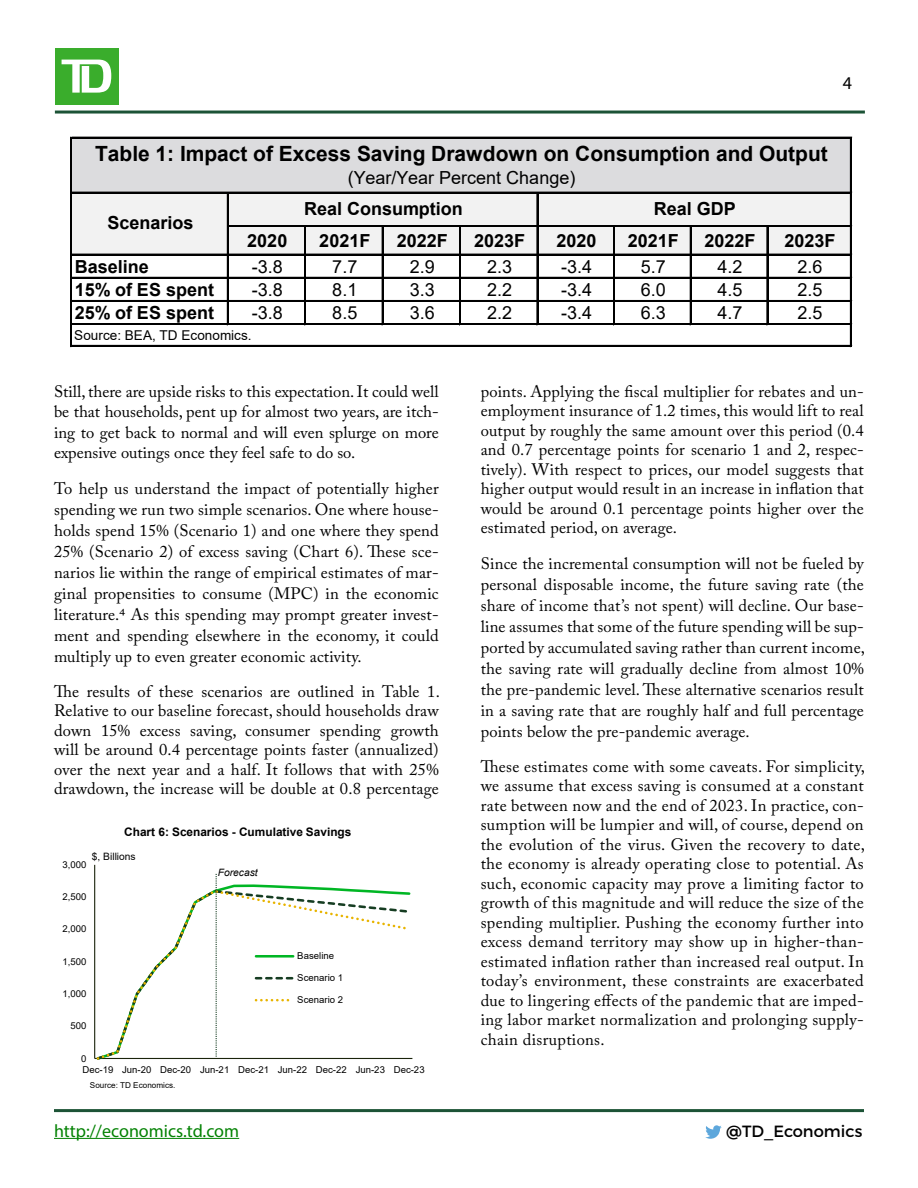
<style>
.page{position:relative;width:918px;height:1188px;background:#fff}
.page>*{position:absolute;margin:0;border:0;box-sizing:border-box;transform-origin:0 0}
.t1{font:700 21px "Arial";color:#000}
.t2{font:18px/31.3px "Arial";color:#000}
.t3{font:700 18px "Arial";color:#000}
.t4{font:18px "Myriad Pro";color:#038203}
.t5{font:18px "Myriad Pro";color:#000}
.Paragraph{font:16.5px/19.5px "Adobe Caslon Pro";letter-spacing:.01em;color:#000;text-align:justify}
.t6{font:16.2px "Montserrat";color:#000}
.t7{font:13.5px "Arial";letter-spacing:.005em;color:#000}
.t8{font:700 11.7px "Arial";color:#000}
.t9{font:10.2px "Arial";color:#000}
.t10{font:italic 10.2px "Arial";letter-spacing:-.005em;color:#000}
.t11{font:9.45px "Arial";color:#000}
.t12{font:8.1px "Arial";letter-spacing:.005em;color:#000}
.s1{font-weight:700}
</style>
<div class="page">
<hr style="left:55px;top:111px;width:810px;height:3px;background:#1c5336">
<div style="left:55px;top:48px;width:63px;height:57px;background:#3aad2c"></div>
<svg style="left:62px;top:60px;width:49px;height:33px"></svg>
<svg style="left:705px;top:1125px;width:17px;height:14px"></svg>
<hr style="left:54px;top:1138px;width:185px;height:1px;background:#038203">
<hr style="left:54px;top:1109px;width:810px;height:3px;background:#1c5336">
<hr style="left:94px;top:865px;width:1px;height:193px;background:#1a230b">
<svg style="left:95px;top:883px;width:255px;height:6px"></svg>
<svg style="left:95px;top:889px;width:317px;height:170px"></svg>
<hr style="left:256px;top:955px;width:37px;height:3px;background:#00b624">
<svg style="left:256px;top:977px;width:37px;height:3px"></svg>
<svg style="left:256px;top:999px;width:37px;height:2px"></svg>
<svg style="left:216px;top:874px;width:1px;height:184px"></svg>
<div style="left:72px;top:139px;width:779px;height:54px;background:#dcdcde"></div>
<div style="left:72px;top:193px;width:779px;height:62px;background:#f2f2f2"></div>
<hr style="left:71px;top:137px;width:1px;height:210px;background:#000">
<hr style="left:850px;top:139px;width:2px;height:208px;background:#000">
<hr style="left:227px;top:193px;width:2px;height:132px;background:#000">
<hr style="left:537px;top:193px;width:1px;height:132px;background:#000">
<hr style="left:304px;top:227px;width:1px;height:98px;background:#000">
<hr style="left:305px;top:227px;width:1px;height:98px;background:#000">
<hr style="left:382px;top:227px;width:2px;height:98px;background:#000">
<hr style="left:459px;top:227px;width:2px;height:98px;background:#000">
<hr style="left:613px;top:227px;width:2px;height:98px;background:#000">
<hr style="left:690px;top:227px;width:2px;height:98px;background:#000">
<hr style="left:767px;top:227px;width:1px;height:98px;background:#000">
<hr style="left:72px;top:137px;width:780px;height:2px;background:#000">
<hr style="left:72px;top:192px;width:780px;height:1px;background:#000">
<hr style="left:229px;top:225px;width:623px;height:1px;background:#000">
<hr style="left:229px;top:226px;width:623px;height:1px;background:#000">
<hr style="left:72px;top:254px;width:780px;height:1px;background:#000">
<hr style="left:72px;top:277px;width:780px;height:2px;background:#000">
<hr style="left:72px;top:300px;width:780px;height:2px;background:#000">
<hr style="left:72px;top:323px;width:780px;height:1px;background:#000">
<hr style="left:72px;top:324px;width:780px;height:1px;background:#000">
<hr style="left:72px;top:345px;width:780px;height:2px;background:#000">
<p class="t5" style="left:843px;top:72px;width:11px">4</p>
<p class="t1" style="left:95px;top:139px;width:734px">Table 1: Impact of Excess Saving Drawdown on Consumption and Output</p>
<p class="t2" style="left:304px;top:162px;width:273px;text-indent:44px">(Year/Year Percent Change)<br><span class="s1">Real Consumption</span></p>
<p class="t3" style="left:654px;top:196px;width:83px">Real GDP</p>
<p class="t3" style="left:107px;top:210px;width:88px">Scenarios</p>
<p class="t3" style="left:247px;top:228px;width:42px">2020</p>
<p class="t3" style="left:319px;top:228px;width:53px">2021F</p>
<p class="t3" style="left:397px;top:228px;width:53px">2022F</p>
<p class="t3" style="left:474px;top:228px;width:53px">2023F</p>
<p class="t3" style="left:557px;top:228px;width:42px">2020</p>
<p class="t3" style="left:628px;top:228px;width:53px">2021F</p>
<p class="t3" style="left:704px;top:228px;width:53px">2022F</p>
<p class="t3" style="left:784px;top:228px;width:53px">2023F</p>
<p class="t3" style="left:75px;top:254px;width:76px">Baseline</p>
<p class="t2" style="left:252px;top:251px;width:32px">-3.8</p>
<p class="t2" style="left:332px;top:251px;width:27px">7.7</p>
<p class="t2" style="left:410px;top:251px;width:27px">2.9</p>
<p class="t2" style="left:487px;top:251px;width:27px">2.3</p>
<p class="t2" style="left:561px;top:251px;width:32px">-3.4</p>
<p class="t2" style="left:641px;top:251px;width:27px">5.7</p>
<p class="t2" style="left:717px;top:251px;width:27px">4.2</p>
<p class="t2" style="left:797px;top:251px;width:27px">2.6</p>
<p class="t3" style="left:75px;top:277px;width:141px">15% of ES spent</p>
<p class="t2" style="left:252px;top:274px;width:32px">-3.8</p>
<p class="t2" style="left:332px;top:274px;width:27px">8.1</p>
<p class="t2" style="left:410px;top:274px;width:27px">3.3</p>
<p class="t2" style="left:487px;top:274px;width:27px">2.2</p>
<p class="t2" style="left:561px;top:274px;width:32px">-3.4</p>
<p class="t2" style="left:641px;top:274px;width:27px">6.0</p>
<p class="t2" style="left:717px;top:274px;width:27px">4.5</p>
<p class="t2" style="left:797px;top:274px;width:27px">2.5</p>
<p class="t3" style="left:75px;top:300px;width:141px">25% of ES spent</p>
<p class="t2" style="left:252px;top:297px;width:32px">-3.8</p>
<p class="t2" style="left:332px;top:297px;width:27px">8.5</p>
<p class="t2" style="left:410px;top:297px;width:27px">3.6</p>
<p class="t2" style="left:487px;top:297px;width:27px">2.2</p>
<p class="t2" style="left:561px;top:297px;width:32px">-3.4</p>
<p class="t2" style="left:641px;top:297px;width:27px">6.3</p>
<p class="t2" style="left:717px;top:297px;width:27px">4.7</p>
<p class="t2" style="left:797px;top:297px;width:27px">2.5</p>
<p class="t7" style="left:74px;top:326px;width:179px">Source: BEA, TD Economics.</p>
<p class="Paragraph" style="left:54px;top:381px;width:386px;line-height:20.5px">Still, there are upside risks to this expectation. It could well be that households, pent up for almost two years, are itch&shy;ing to get back to normal and will even splurge on more expensive outings once they feel safe to do so.</p>
<p class="Paragraph" style="left:54px;top:478px;width:386px;line-height:21px">To help us understand the impact of potentially higher spending we run two simple scenarios. One where house&shy;holds spend 15% (Scenario 1) and one where they spend 25% (Scenario 2) of excess saving (Chart 6). These sce&shy;narios lie within the range of empirical estimates of mar&shy;ginal propensities to consume (MPC) in the economic literature.4 As this spending may prompt greater invest&shy;ment and spending elsewhere in the economy, it could multiply up to even greater economic activity.</p>
<p class="Paragraph" style="left:54px;top:681px;width:387px">The results of these scenarios are outlined in Table 1.<br>Relative to our baseline forecast, should households draw down 15% excess saving, consumer spending growth will be around 0.4 percentage points faster (annualized) over the next year and a half. It follows that with 25% drawdown, the increase will be double at 0.8 percentage</p>
<p class="t8" style="left:124px;top:824px;width:229px">Chart 6: Scenarios - Cumulative Savings</p>
<p class="t9" style="left:92px;top:850px;width:46px">$, Billions</p>
<p class="t11" style="left:62px;top:858px;width:25px">3,000</p>
<p class="t11" style="left:62px;top:890px;width:25px">2,500</p>
<p class="t11" style="left:62px;top:923px;width:25px">2,000</p>
<p class="t11" style="left:62px;top:955px;width:25px">1,500</p>
<p class="t11" style="left:62px;top:987px;width:25px">1,000</p>
<p class="t11" style="left:70px;top:1019px;width:17px">500</p>
<p class="t11" style="left:81px;top:1052px;width:7px">0</p>
<p class="t10" style="left:218px;top:865px;width:41px">Forecast</p>
<p class="t11" style="left:297px;top:950px;width:38px">Baseline</p>
<p class="t11" style="left:297px;top:971px;width:47px">Scenario 1</p>
<p class="t11" style="left:297px;top:993px;width:47px">Scenario 2</p>
<p class="t11" style="left:83px;top:1063px;width:344px">Dec-19 Jun-20 Dec-20 Jun-21 Dec-21 Jun-22 Dec-22 Jun-23 Dec-23</p>
<p class="t12" style="left:90px;top:1080px;width:87px">Source: TD Economics.</p>
<p class="Paragraph" style="left:481px;top:381px;width:385px">points. Applying the fiscal multiplier for rebates and un&shy;employment insurance of 1.2 times, this would lift to real output by roughly the same amount over this period (0.4 and 0.7 percentage points for scenario 1 and 2, respec&shy;tively). With respect to prices, our model suggests that higher output would result in an increase in inflation that would be around 0.1 percentage points higher over the estimated period, on average.</p>
<p class="Paragraph" style="left:481px;top:553px;width:386px;line-height:21px">Since the incremental consumption will not be fueled by personal disposable income, the future saving rate (the share of income that’s not spent) will decline. Our base&shy;line assumes that some of the future spending will be sup&shy;ported by accumulated saving rather than current income, the saving rate will gradually decline from almost 10% the pre-pandemic level. These alternative scenarios result in a saving rate that are roughly half and full percentage points below the pre-pandemic average.</p>
<p class="Paragraph" style="left:481px;top:756px;width:386px">These estimates come with some caveats. For simplicity, we assume that excess saving is consumed at a constant rate between now and the end of 2023. In practice, con&shy;sumption will be lumpier and will, of course, depend on the evolution of the virus. Given the recovery to date, the economy is already operating close to potential. As such, economic capacity may prove a limiting factor to growth of this magnitude and will reduce the size of the spending multiplier. Pushing the economy further into excess demand territory may show up in higher-than&shy;estimated inflation rather than increased real output. In today’s environment, these constraints are exacerbated due to lingering effects of the pandemic that are imped&shy;ing labor market normalization and prolonging supply&shy;chain disruptions.</p>
<p class="t4" style="left:54px;top:1119px;width:187px">http://economics.td.com</p>
<p class="t6" style="left:726px;top:1121px;width:138px">@TD_Economics</p>
</div>
